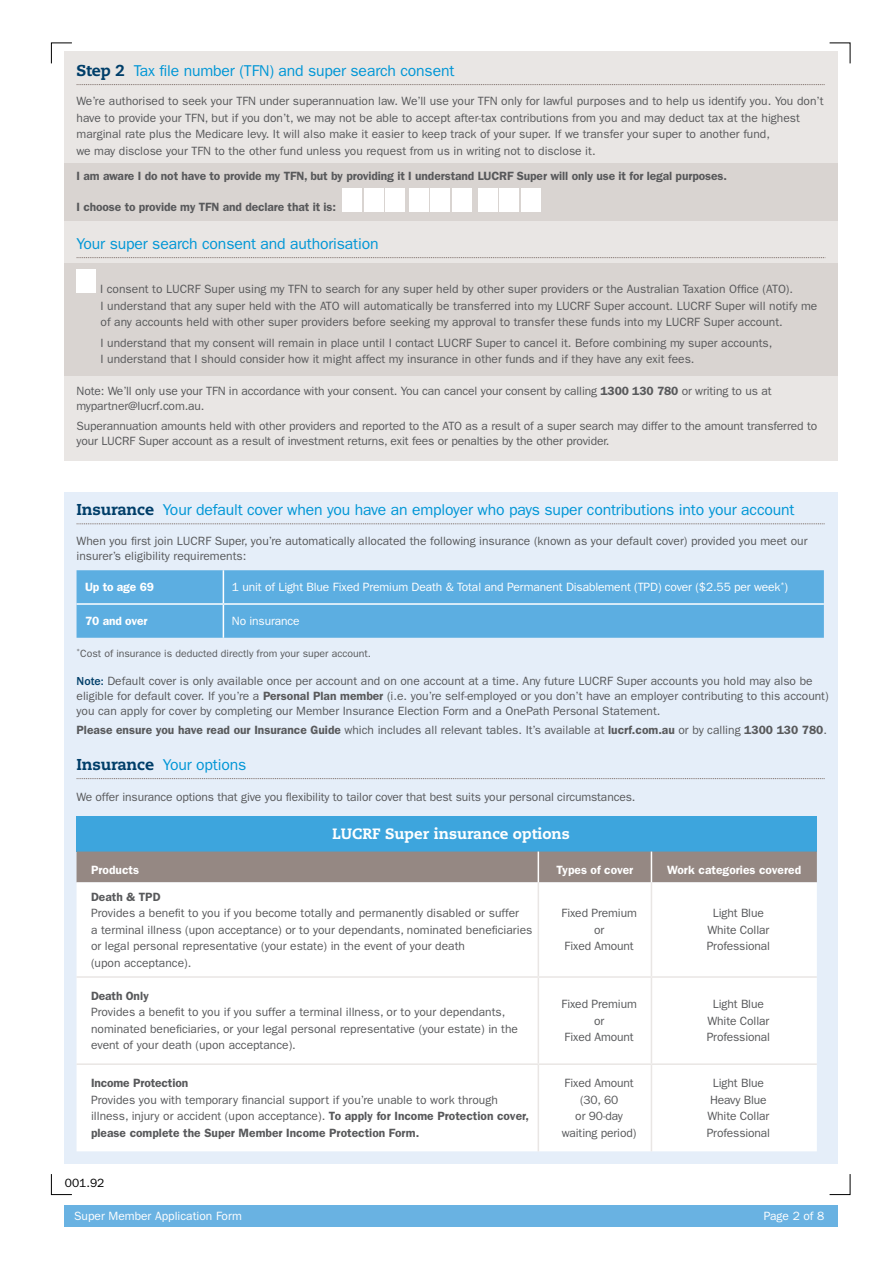
<style>
.page{position:relative;width:893px;height:1263px;background:#fff}
.page>*{position:absolute;margin:0;border:0;box-sizing:border-box;transform-origin:0 0}
.t1{font:15.75px "ITC Franklin Gothic Std";letter-spacing:-.01em;color:#0096d6}
.t2{font:800 15px "Caecilia LT Std";color:#fff}
.t3{font:12px/16.5px "ITC Franklin Gothic Std";color:#58595b}
.t4{font:600 12px "ITC Franklin Gothic Std";letter-spacing:-.01em;color:#58595b}
.t5{font:12px "ITC Franklin Gothic Std";letter-spacing:-.01em;color:#fff}
.t6{font:600 12px "ITC Franklin Gothic Std";color:#fff}
.t7{font:12px "ITC Franklin Gothic Std";color:#000}
.t8{font:10.5px "ITC Franklin Gothic Std";color:#58595b}
.s1{font-family:"Caecilia LT Std";font-weight:800;color:#003e69}
.s2{font-weight:600}
.s3{font-weight:500;color:#003e69}
.s4{font-weight:400}
</style>
<div class="page">
<svg style="left:829px;top:1174px;width:22px;height:21px"></svg>
<svg style="left:51px;top:1174px;width:21px;height:21px"></svg>
<svg style="left:51px;top:42px;width:21px;height:22px"></svg>
<svg style="left:829px;top:42px;width:22px;height:22px"></svg>
<div style="left:64px;top:1205px;width:774px;height:22px;background:#69b2e2"></div>
<div style="left:64px;top:51px;width:774px;height:409px;background:#e9e6e4"></div>
<div style="left:64px;top:163px;width:774px;height:58px;background:#d9d4d1"></div>
<div style="left:64px;top:263px;width:774px;height:112px;background:#d9d4d1"></div>
<svg style="left:77px;top:84px;width:748px;height:1px"></svg>
<div style="left:343px;top:188px;width:19px;height:23px;background:#fff"></div>
<div style="left:364px;top:188px;width:19px;height:23px;background:#fff"></div>
<div style="left:385px;top:188px;width:19px;height:23px;background:#fff"></div>
<div style="left:410px;top:188px;width:19px;height:23px;background:#fff"></div>
<div style="left:431px;top:188px;width:19px;height:23px;background:#fff"></div>
<div style="left:452px;top:188px;width:19px;height:23px;background:#fff"></div>
<div style="left:479px;top:188px;width:19px;height:23px;background:#fff"></div>
<div style="left:500px;top:188px;width:19px;height:23px;background:#fff"></div>
<div style="left:521px;top:188px;width:19px;height:23px;background:#fff"></div>
<div style="left:64px;top:492px;width:774px;height:672px;background:#e5eef9"></div>
<svg style="left:77px;top:523px;width:748px;height:1px"></svg>
<div style="left:77px;top:570px;width:747px;height:68px;background:#5caee1"></div>
<hr style="left:223px;top:570px;width:1px;height:33px;background:#fff">
<hr style="left:77px;top:603px;width:146px;height:2px;background:#fff">
<hr style="left:223px;top:603px;width:601px;height:2px;background:#fff">
<hr style="left:223px;top:605px;width:1px;height:33px;background:#fff">
<svg style="left:77px;top:778px;width:748px;height:1px"></svg>
<div style="left:77px;top:816px;width:740px;height:35px;background:#3da5dd"></div>
<div style="left:77px;top:851px;width:740px;height:31px;background:#958883"></div>
<svg style="left:77px;top:882px;width:740px;height:269px"></svg>
<hr style="left:538px;top:851px;width:1px;height:31px;background:#fff">
<hr style="left:651px;top:851px;width:1px;height:31px;background:#fff">
<hr style="left:538px;top:882px;width:1px;height:94px;background:#e9e6e4">
<hr style="left:651px;top:882px;width:1px;height:94px;background:#e9e6e4">
<hr style="left:77px;top:976px;width:461px;height:2px;background:#e9e6e4">
<hr style="left:538px;top:976px;width:113px;height:2px;background:#e9e6e4">
<hr style="left:538px;top:978px;width:1px;height:85px;background:#e9e6e4">
<hr style="left:651px;top:976px;width:166px;height:2px;background:#e9e6e4">
<hr style="left:651px;top:978px;width:1px;height:85px;background:#e9e6e4">
<hr style="left:77px;top:1063px;width:461px;height:2px;background:#e9e6e4">
<hr style="left:538px;top:1063px;width:113px;height:2px;background:#e9e6e4">
<hr style="left:538px;top:1065px;width:1px;height:86px;background:#e9e6e4">
<hr style="left:651px;top:1063px;width:166px;height:2px;background:#e9e6e4">
<hr style="left:651px;top:1065px;width:1px;height:86px;background:#e9e6e4">
<svg style="left:77px;top:257px;width:748px;height:1px"></svg>
<div style="left:77px;top:270px;width:19px;height:23px;background:#fff"></div>
<h1 class="t1" style="left:77px;top:61px;width:379px"><span class="s1">Step 2</span> Tax file number (TFN) and super search consent</h1>
<p class="t3" style="left:77px;top:93px;width:748px">We’re authorised to seek your TFN under superannuation law. We’ll use your TFN only for lawful purposes and to help us identify you. You don’t have to provide your TFN, but if you don’t, we may not be able to accept after-tax contributions from you and may deduct tax at the highest marginal rate plus the Medicare levy. It will also make it easier to keep track of your super. If we transfer your super to another fund,<br>we may disclose your TFN to the other fund unless you request from us in writing not to disclose it.</p>
<p class="t4" style="left:77px;top:168px;width:652px">I am aware I do not have to provide my TFN, but by providing it I understand LUCRF Super will only use it for legal purposes.</p>
<p class="t4" style="left:77px;top:200px;width:261px">I choose to provide my TFN and declare that it is:</p>
<h1 class="t1" style="left:77px;top:235px;width:304px">Your super search consent and authorisation</h1>
<p class="t3" style="left:100px;top:281px;width:719px">I consent to LUCRF Super using my TFN to search for any super held by other super providers or the Australian Taxation Office (ATO).<br>I understand that any super held with the ATO will automatically be transferred into my LUCRF Super account. LUCRF Super will notify me of any accounts held with other super providers before seeking my approval to transfer these funds into my LUCRF Super account.</p>
<p class="t3" style="left:101px;top:335px;width:673px">I understand that my consent will remain in place until I contact LUCRF Super to cancel it. Before combining my super accounts,<br>I understand that I should consider how it might affect my insurance in other funds and if they have any exit fees.</p>
<p class="t3" style="left:77px;top:384px;width:696px;line-height:15px">Note: We’ll only use your TFN in accordance with your consent. You can cancel your consent by calling <span class="s2">1300 130 780</span> or writing to us at mypartner@lucrf.com.au.</p>
<p class="t3" style="left:77px;top:418px;width:742px;line-height:15px">Superannuation amounts held with other providers and reported to the ATO as a result of a super search may differ to the amount transferred to your LUCRF Super account as a result of investment returns, exit fees or penalties by the other provider.</p>
<h1 class="t1" style="left:77px;top:501px;width:719px"><span class="s1">Insurance</span> Your default cover when you have an employer who pays super contributions into your account</h1>
<p class="t3" style="left:77px;top:533px;width:732px;line-height:15px">When you first join LUCRF Super, you’re automatically allocated the following insurance (known as your default cover) provided you meet our insurer’s eligibility requirements:</p>
<p class="t6" style="left:85px;top:580px;width:70px">Up to age 69</p>
<p class="t5" style="left:232px;top:580px;width:558px">1 unit of Light Blue Fixed Premium Death &amp; Total and Permanent Disablement (TPD) cover ($2.55 per week<sup>*</sup>)</p>
<p class="t6" style="left:85px;top:614px;width:64px">70 and over</p>
<p class="t5" style="left:232px;top:614px;width:69px">No insurance</p>
<p class="t8" style="left:77px;top:647px;width:296px"><sup>*</sup>Cost of insurance is deducted directly from your super account.</p>
<p class="t3" style="left:77px;top:673px;width:754px;line-height:15px"><span class="s3">Note:</span> Default cover is only available once per account and on one account at a time. Any future LUCRF Super accounts you hold may also be eligible for default cover. If you’re a <span class="s2">Personal Plan member</span> (i.e. you’re self-employed or you don’t have an employer contributing to this account) you can apply for cover by completing our Member Insurance Election Form and a OnePath Personal Statement.</p>
<p class="t4" style="left:77px;top:722px;width:752px">Please ensure you have read our Insurance Guide <span class="s4">which includes all relevant tables. It’s available at</span> lucrf.com.au <span class="s4">or by calling</span> 1300 130 780<span class="s4">.</span></p>
<h1 class="t1" style="left:77px;top:755px;width:171px"><span class="s1">Insurance</span> Your options</h1>
<p class="t3" style="left:77px;top:789px;width:560px">We offer insurance options that give you flexibility to tailor cover that best suits your personal circumstances.</p>
<p class="t2" style="left:332px;top:824px;width:239px">LUCRF Super insurance options</p>
<p class="t6" style="left:91px;top:863px;width:49px">Products</p>
<p class="t6" style="left:556px;top:863px;width:78px">Types of cover</p>
<p class="t6" style="left:667px;top:863px;width:135px">Work categories covered</p>
<p class="t4" style="left:91px;top:889px;width:71px">Death &amp; TPD</p>
<p class="t3" style="left:91px;top:905px;width:443px">Provides a benefit to you if you become totally and permanently disabled or suffer<br>a terminal illness (upon acceptance) or to your dependants, nominated beneficiaries or legal personal representative (your estate) in the event of your death<br>(upon acceptance).</p>
<p class="t3" style="left:561px;top:905px;width:77px;text-align:center">Fixed Premium or<br>Fixed Amount</p>
<p class="t3" style="left:707px;top:905px;width:65px;text-align:center">Light Blue<br>White Collar<br>Professional</p>
<p class="t4" style="left:91px;top:989px;width:59px">Death Only</p>
<p class="t3" style="left:91px;top:1004px;width:429px">Provides a benefit to you if you suffer a terminal illness, or to your dependants, nominated beneficiaries, or your legal personal representative (your estate) in the event of your death (upon acceptance).</p>
<p class="t3" style="left:561px;top:996px;width:77px;text-align:center">Fixed Premium or<br>Fixed Amount</p>
<p class="t3" style="left:707px;top:996px;width:65px;text-align:center">Light Blue<br>White Collar<br>Professional</p>
<p class="t4" style="left:91px;top:1076px;width:99px">Income Protection</p>
<p class="t3" style="left:91px;top:1091px;width:440px">Provides you with temporary financial support if you’re unable to work through illness, injury or accident (upon acceptance). <span class="s2">To apply for Income Protection cover, please complete the Super Member Income Protection Form.</span></p>
<p class="t3" style="left:562px;top:1075px;width:76px;text-align:center">Fixed Amount (30, 60<br>or 90-day waiting period)</p>
<p class="t3" style="left:707px;top:1075px;width:65px;text-align:center">Light Blue<br>Heavy Blue<br>White Collar<br>Professional</p>
<p class="t7" style="left:65px;top:1176px;width:41px">001.92</p>
<p class="t5" style="left:74px;top:1209px;width:169px">Super Member Application Form</p>
<p class="t5" style="left:764px;top:1209px;width:62px">Page 2 of 8</p>
</div>
